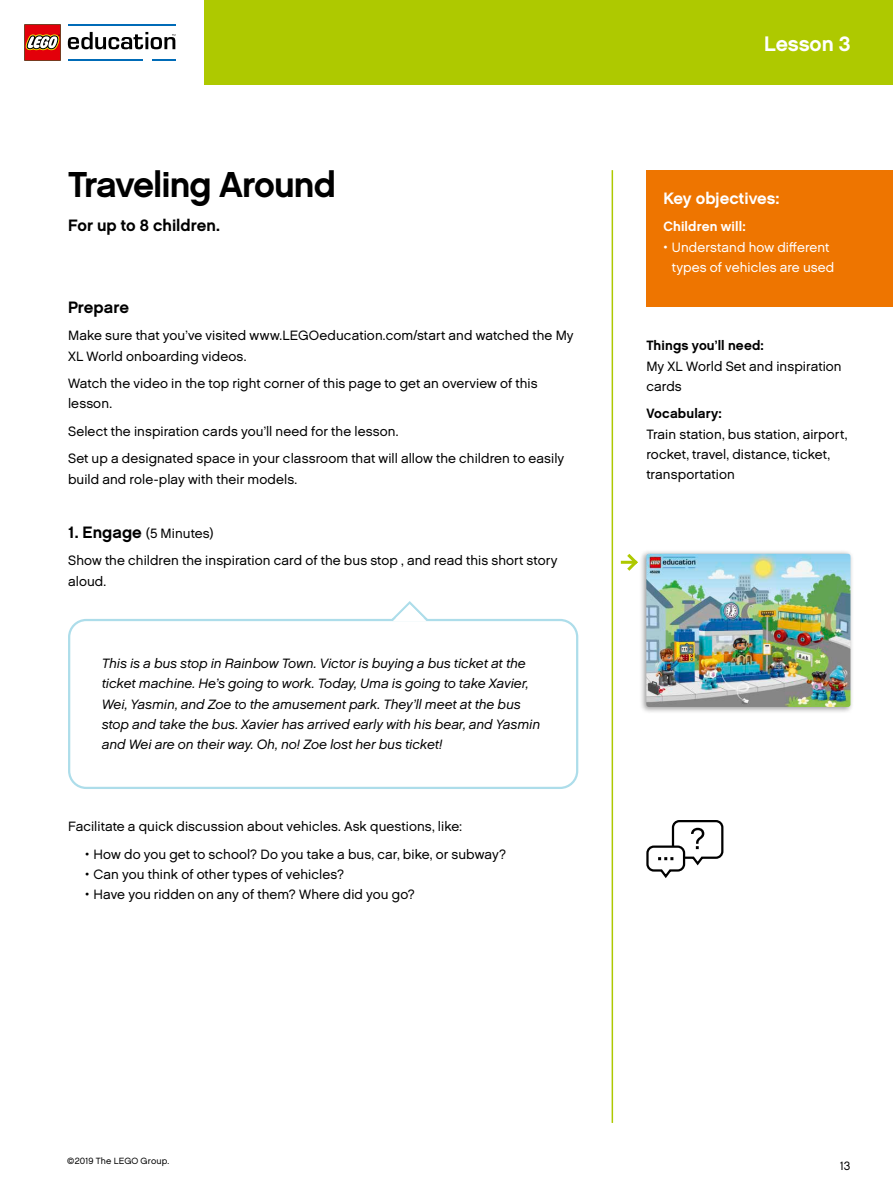
<style>
.page{position:relative;width:893px;height:1191px;background:#fff}
.page>*{position:absolute;margin:0;border:0;box-sizing:border-box;transform-origin:0 0}
.t1{font:700 36px "LEGO Chalet 60";letter-spacing:-.025em;color:#000}
.t2{font:700 21px "LEGO Chalet 60";letter-spacing:-.005em;color:#fff}
.t3{font:700 16.5px "LEGO Chalet 60";color:#000}
.t4{font:700 16.5px "LEGO Chalet 60";letter-spacing:.005em;color:#fff}
.t5{font:13.5px/20.2px "LEGO Chalet 60";letter-spacing:.005em;color:#000}
.t6{font:italic 13.5px/20.2px "LEGO Chalet 60";color:#000}
.t7{font:13.5px/20.2px "LEGO Chalet 60";letter-spacing:.01em;color:#fff}
.t8{font:700 13.5px "LEGO Chalet 60";letter-spacing:.01em;color:#000}
.t9{font:700 13.5px "LEGO Chalet 60";letter-spacing:.01em;color:#fff}
.t10{font:12px "LEGO Chalet 60";color:#000;scale:.95 1}
.t11{font:9px "LEGO Chalet 60";letter-spacing:.02em;color:#000}
.s1{font-weight:700;font-size:16.5px}
</style>
<div class="page">
<hr style="left:612px;top:170px;width:1px;height:953px;background:#aec900">
<div style="left:204px;top:0;width:689px;height:85px;background:#aec900"></div>
<div style="left:68px;top:619px;width:510px;height:170px;border:2px solid #adddea;border-radius:17px"></div>
<svg style="left:387px;top:601px;width:45px;height:21px"></svg>
<div style="left:639px;top:549px;width:215px;height:165px;background:#000;opacity:.4"></div>
<img style="left:646px;top:554px;width:204px;height:153px">
<svg style="left:621px;top:550px;width:20px;height:24px"></svg>
<svg style="left:646px;top:820px;width:78px;height:58px"></svg>
<div style="left:646px;top:170px;width:247px;height:136px;background:#ee7500"></div>
<hr style="left:68px;top:24px;width:107px;height:2px;background:#006bb7">
<hr style="left:68px;top:59px;width:74px;height:2px;background:#006bb7">
<hr style="left:152px;top:59px;width:23px;height:2px;background:#006bb7">
<svg style="left:68px;top:32px;width:107px;height:17px"></svg>
<svg style="left:24px;top:24px;width:37px;height:37px"></svg>
<h1 class="t1" style="left:68px;top:162px;width:270px">Traveling Around</h1>
<p class="t3" style="left:68px;top:215px;width:154px">For up to 8 children.</p>
<p class="t3" style="left:68px;top:297px;width:63px">Prepare</p>
<p class="t5" style="left:68px;top:325px;width:507px">Make sure that you’ve visited www.LEGOeducation.com/start and watched the My<br>XL World onboarding videos.</p>
<p class="t5" style="left:68px;top:373px;width:471px">Watch the video in the top right corner of this page to get an overview of this lesson.</p>
<p class="t5" style="left:68px;top:417px;width:498px;line-height:27.5px">Select the inspiration cards you’ll need for the lesson.<br>Set up a designated space in your classroom that will allow the children to easily</p>
<p class="t5" style="left:68px;top:468px;width:229px">build and role-play with their models.</p>
<p class="t5" style="left:68px;top:519px;width:491px;line-height:27.5px"><span class="s1">1. Engage</span> (5 Minutes)<br>Show the children the inspiration card of the bus stop , and read this short story</p>
<p class="t5" style="left:68px;top:570px;width:38px">aloud.</p>
<p class="t6" style="left:102px;top:653px;width:440px">This is a bus stop in Rainbow Town. Victor is buying a bus ticket at the ticket machine. He’s going to work. Today, Uma is going to take Xavier, Wei, Yasmin, and Zoe to the amusement park. They’ll meet at the bus stop and take the bus. Xavier has arrived early with his bear, and Yasmin and Wei are on their way. Oh, no! Zoe lost her bus ticket!</p>
<p class="t5" style="left:68px;top:816px;width:396px">Facilitate a quick discussion about vehicles. Ask questions, like:</p>
<p class="t5" style="left:85px;top:844px;width:423px">• How do you get to school? Do you take a bus, car, bike, or subway?</p>
<p class="t5" style="left:85px;top:864px;width:261px">• Can you think of other types of vehicles?</p>
<p class="t5" style="left:85px;top:884px;width:331px">• Have you ridden on any of them? Where did you go?</p>
<h2 class="t2" style="left:764px;top:31px;width:88px">Lesson 3</h2>
<p class="t4" style="left:663px;top:188px;width:118px">Key objectives:</p>
<p class="t9" style="left:663px;top:218px;width:84px">Children will:</p>
<p class="t7" style="left:672px;top:237px;width:164px;text-indent:-9px">• Understand how different types of vehicles are used</p>
<p class="t8" style="left:646px;top:337px;width:119px">Things you’ll need:</p>
<p class="t5" style="left:646px;top:356px;width:197px">My XL World Set and inspiration cards</p>
<p class="t8" style="left:646px;top:405px;width:77px">Vocabulary:</p>
<p class="t5" style="left:646px;top:424px;width:203px">Train station, bus station, airport, rocket, travel, distance, ticket, transportation</p>
<p class="t11" style="left:67px;top:1155px;width:104px">©2019 The LEGO Group.</p>
<p class="t10" style="left:840px;top:1158px;width:12px">13</p>
</div>
